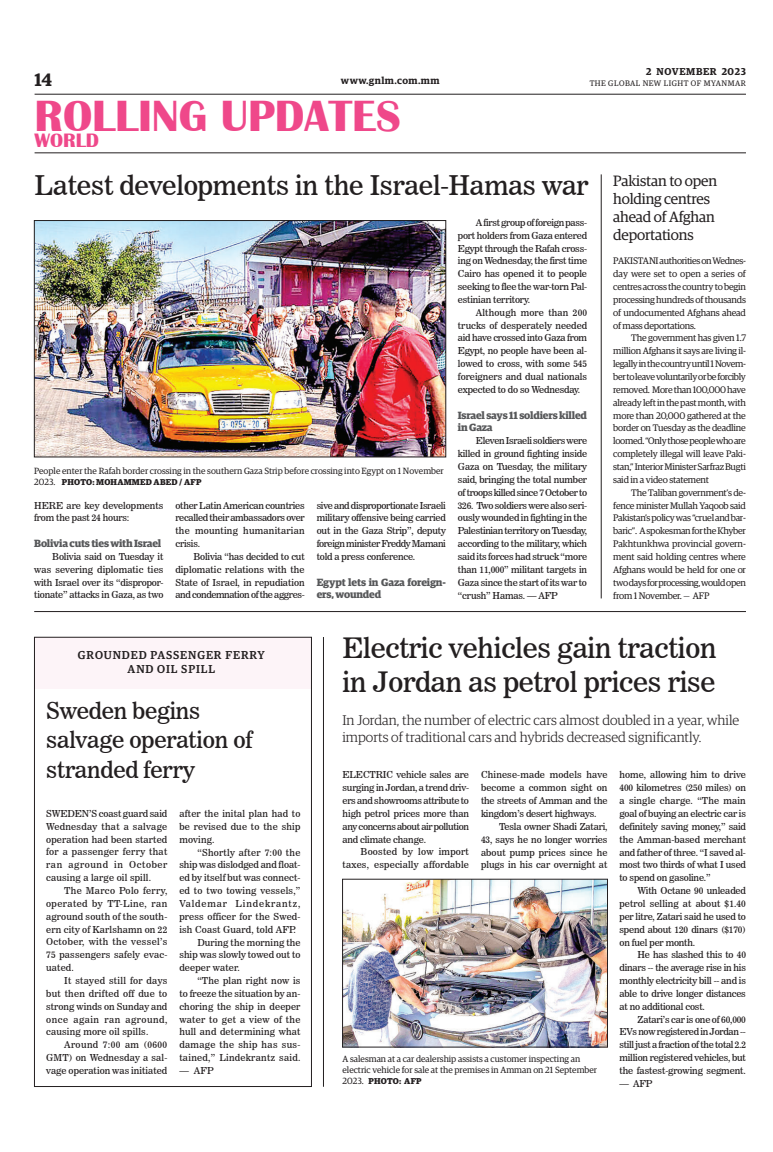
<style>
.page{position:relative;width:773px;height:1152px;background:#fff}
.page>*{position:absolute;margin:0;border:0;box-sizing:border-box;transform-origin:0 0}
.t1{font:700 45px "Britannic";color:#ef488a}
._2_Clm_Head{font:28px/33.6px "News 706 BT Roman C";letter-spacing:-.01em;color:#231f20}
._2_Clm_Head-2{font:27px "News 706 BT Roman C";letter-spacing:-.01em;color:#231f20}
._2_Clm_Head-3{font:23px/29.6px "News 706 BT Roman C";letter-spacing:-.01em;color:#231f20}
.t2{font:700 20px "Britannic";color:#ef488a}
.t3{font:600 18px "Guardian Egyp";color:#231f20}
.Brief_Head{font:15px/18px "Guardian Egyp";letter-spacing:-.01em;color:#231f20}
.t4{font:300 14px/16.8px "Guardian Egyp";color:#231f20}
.t5{font:500 11.5px/13.8px "Guardian Egyp";letter-spacing:.08em;color:#231f20;text-align:center}
.Sub_Body{font:700 10.5px/12.9px "Guardian Egyp";letter-spacing:-.02em;color:#57585a}
.t6{font:600 10px "Guardian Egyp";letter-spacing:.055em;color:#231f20}
._2nd_Body{font:9.5px/12.9px "News 706 BT Roman C";letter-spacing:-.005em;color:#231f20;text-align:justify}
.Brief_2nd_Body{font:9.5px/12.9px "Guardian Egyp";letter-spacing:-.02em;color:#231f20;text-align:justify}
.Normal_Para{font:9.5px/12.9px "News 706 BT Roman C";color:#231f20;text-align:justify}
._2nd_Body-2{font:9.5px/12.9px "News 706 BT Roman C";letter-spacing:.02em;color:#231f20;text-align:right}
.t7{font:9px/10.8px "Guardian Egyp";color:#231f20}
.t8{font:700 8.5px "Guardian Egyp";letter-spacing:.02em;color:#231f20}
.t9{font:8px "Guardian Egyp";letter-spacing:.06em;color:#231f20}
.s1{font-weight:400;font-size:9px}
</style>
<div class="page">
<hr style="left:35px;top:94px;width:711px;height:1px;background:#231f20">
<hr style="left:35px;top:152px;width:711px;height:1px;background:#231f20">
<div style="left:34px;top:637px;width:278px;height:51px;background:#fdf4f8"></div>
<img style="left:36px;top:222px;width:408px;height:233px">
<div style="left:34px;top:220px;width:412px;height:237px;border:1px solid #231f20"></div>
<img style="left:344px;top:881px;width:261px;height:164px">
<hr style="left:34px;top:611px;width:712px;height:1px;background:#231f20">
<div style="left:34px;top:637px;width:278px;height:450px;border:1px solid #231f20"></div>
<hr style="left:323px;top:637px;width:1px;height:450px;background:#231f20">
<hr style="left:601px;top:174px;width:1px;height:424px;background:#231f20">
<p class="t6" style="left:646px;top:64px;width:101px">2 NOVEMBER 2023</p>
<h3 class="t3" style="left:35px;top:67px;width:19px">14</h3>
<p class="t6" style="left:341px;top:73px;width:100px">www.gnlm.com.mm</p>
<p class="t9" style="left:589px;top:78px;width:158px">THE GLOBAL NEW LIGHT OF MYANMAR</p>
<h1 class="t1" style="left:35px;top:91px;width:368px">ROLLING UPDATES</h1>
<h3 class="t2" style="left:35px;top:129px;width:66px">WORLD</h3>
<p class="_2_Clm_Head-2" style="left:35px;top:169px;width:555px">Latest developments in the Israel-Hamas war</p>
<p class="t7" style="left:34px;top:465px;width:411px">People enter the Rafah border crossing in the southern Gaza Strip before crossing into Egypt on 1 November</p>
<p class="t8" style="left:34px;top:476px;width:169px"><span class="s1">2023.</span> PHOTO: MOHAMMED ABED / AFP</p>
<p class="Normal_Para" style="left:34px;top:499px;width:131px">HERE are key developments from the past 24 hours:</p>
<p class="Sub_Body" style="left:34px;top:536px;width:129px">Bolivia cuts ties with Israel</p>
<p class="_2nd_Body" style="left:34px;top:550px;width:131px;text-indent:18px">Bolivia said on Tuesday it was severing diplomatic ties with Israel over its “dispropor&shy;tionate” attacks in Gaza, as two</p>
<p class="_2nd_Body" style="left:175px;top:499px;width:131px">other Latin American countries recalled their ambassadors over the mounting humanitarian crisis.</p>
<p class="_2nd_Body" style="left:175px;top:550px;width:131px;text-indent:18px">Bolivia “has decided to cut diplomatic relations with the State of Israel, in repudiation and condemnation of the aggres-</p>
<p class="_2nd_Body" style="left:316px;top:499px;width:131px">sive and disproportionate Israeli military offensive being carried out in the Gaza Strip”, deputy foreign minister Freddy Mamani told a press conference.</p>
<p class="Sub_Body" style="left:316px;top:574px;width:131px">Egypt lets in Gaza foreign&shy;ers, wounded</p>
<p class="_2nd_Body" style="left:458px;top:216px;width:131px;text-indent:18px">A first group of foreign pass&shy;port holders from Gaza entered Egypt through the Rafah cross&shy;ing on Wednesday, the first time Cairo has opened it to people seeking to flee the war-torn Pal&shy;estinian territory.</p>
<p class="_2nd_Body" style="left:458px;top:306px;width:131px;text-indent:18px">Although more than 200 trucks of desperately needed aid have crossed into Gaza from Egypt, no people have been al&shy;lowed to cross, with some 545 foreigners and dual nationals expected to do so Wednesday.</p>
<p class="Sub_Body" style="left:458px;top:407px;width:131px">Israel says 11 soldiers killed in Gaza</p>
<p class="_2nd_Body" style="left:458px;top:434px;width:131px;text-indent:18px">Eleven Israeli soldiers were killed in ground fighting inside Gaza on Tuesday, the military said, bringing the total number of troops killed since 7 October to 326. Two soldiers were also seri&shy;ously wounded in fighting in the Palestinian territory on Tuesday, according to the military, which said its forces had struck “more than 11,000” militant targets in Gaza since the start of its war to “crush” Hamas. — AFP</p>
<p class="Brief_Head" style="left:613px;top:171px;width:105px">Pakistan to open holding centres ahead of Afghan deportations</p>
<p class="Brief_2nd_Body" style="left:613px;top:254px;width:134px">PAKISTANI authorities on Wednes&shy;day were set to open a series of centres across the country to begin processing hundreds of thousands of undocumented Afghans ahead of mass deportations.</p>
<p class="Brief_2nd_Body" style="left:613px;top:331px;width:134px;text-indent:18px">The government has given 1.7 million Afghans it says are living il&shy;legally in the country until 1 Novem&shy;ber to leave voluntarily or be forcibly removed. More than 100,000 have already left in the past month, with more than 20,000 gathered at the border on Tuesday as the deadline loomed. “Only those people who are completely illegal will leave Paki&shy;stan,” Interior Minister Sarfraz Bugti said in a video statement</p>
<p class="Brief_2nd_Body" style="left:613px;top:485px;width:134px;text-indent:18px">The Taliban government’s de&shy;fence minister Mullah Yaqoob said Pakistan’s policy was “cruel and bar&shy;baric”. A spokesman for the Khyber Pakhtunkhwa provincial govern&shy;ment said holding centres where Afghans would be held for one or two days for processing, would open from 1 November. — AFP</p>
<p class="t5" style="left:78px;top:647px;width:188px">GROUNDED PASSENGER FERRY<br>AND OIL SPILL</p>
<p class="_2_Clm_Head-3" style="left:46px;top:696px;width:208px">Sweden begins salvage operation of stranded ferry</p>
<p class="Normal_Para" style="left:46px;top:807px;width:123px">SWEDEN’S coast guard said Wednesday that a salvage operation had been started for a passenger ferry that ran aground in October causing a large oil spill.</p>
<p class="_2nd_Body" style="left:46px;top:884px;width:123px;text-indent:18px">The Marco Polo ferry, operated by TT-Line, ran aground south of the south&shy;ern city of Karlshamn on 22<br>October, with the vessel’s 75 passengers safely evac&shy;uated.</p>
<p class="_2nd_Body" style="left:46px;top:974px;width:123px;text-indent:18px">It stayed still for days but then drifted off due to strong winds on Sunday and once again ran aground, causing more oil spills.</p>
<p class="_2nd_Body" style="left:46px;top:1038px;width:123px;text-indent:18px">Around 7:00 am (0600<br>GMT) on Wednesday a sal&shy;vage operation was initiated</p>
<p class="_2nd_Body" style="left:179px;top:807px;width:123px">after the inital plan had to be revised due to the ship moving.</p>
<p class="_2nd_Body" style="left:179px;top:846px;width:123px;text-indent:18px">“Shortly after 7:00 the ship was dislodged and float&shy;ed by itself but was connect&shy;ed to two towing vessels,” Valdemar Lindekrantz, press officer for the Swed&shy;ish Coast Guard, told AFP.</p>
<p class="_2nd_Body" style="left:179px;top:936px;width:123px;text-indent:18px">During the morning the ship was slowly towed out to deeper water.</p>
<p class="_2nd_Body" style="left:179px;top:974px;width:123px;text-indent:18px">“The plan right now is to freeze the situation by an&shy;choring the ship in deeper water to get a view of the hull and determining what damage the ship has sus&shy;tained,” Lindekrantz said.</p>
<p class="_2nd_Body" style="left:179px;top:1064px;width:36px">— AFP</p>
<p class="_2_Clm_Head" style="left:342px;top:631px;width:375px">Electric vehicles gain traction in Jordan as petrol prices rise</p>
<p class="t4" style="left:342px;top:711px;width:398px">In Jordan, the number of electric cars almost doubled in a year, while imports of traditional cars and hybrids decreased significantly.</p>
<p class="Normal_Para" style="left:342px;top:768px;width:128px">ELECTRIC vehicle sales are surging in Jordan, a trend driv&shy;ers and showrooms attribute to high petrol prices more than any concerns about air pollution and climate change.</p>
<p class="_2nd_Body-2" style="left:342px;top:846px;width:128px">Boosted by low import taxes, especially affordable</p>
<p class="_2nd_Body" style="left:481px;top:768px;width:128px">Chinese-made models have become a common sight on the streets of Amman and the kingdom’s desert highways.</p>
<p class="_2nd_Body" style="left:481px;top:820px;width:128px;text-indent:18px">Tesla owner Shadi Zatari, 43, says he no longer worries about pump prices since he plugs in his car overnight at</p>
<p class="t7" style="left:342px;top:1053px;width:256px">A salesman at a car dealership assists a customer inspecting an electric vehicle for sale at the premises in Amman on 21 September</p>
<p class="t8" style="left:342px;top:1074px;width:81px"><span class="s1">2023.</span> PHOTO: AFP</p>
<p class="_2nd_Body" style="left:619px;top:769px;width:128px">home, allowing him to drive 400 kilometres (250 miles) on a single charge. “The main goal of buying an electric car is definitely saving money,” said the Amman-based merchant and father of three. “I saved al&shy;most two thirds of what I used to spend on gasoline.”</p>
<p class="_2nd_Body" style="left:619px;top:884px;width:128px;text-indent:18px">With Octane 90 unleaded petrol selling at about $1.40 per litre, Zatari said he used to spend about 120 dinars ($170) on fuel per month.</p>
<p class="_2nd_Body" style="left:619px;top:948px;width:128px;text-indent:18px">He has slashed this to 40 dinars -- the average rise in his monthly electricity bill -- and is able to drive longer distances at no additional cost.</p>
<p class="_2nd_Body" style="left:619px;top:1013px;width:128px;text-indent:18px">Zatari’s car is one of 60,000<br>EVs now registered in Jordan -- still just a fraction of the total 2.2 million registered vehicles, but the fastest-growing segment.</p>
<p class="_2nd_Body" style="left:619px;top:1077px;width:34px">— AFP</p>
</div>
